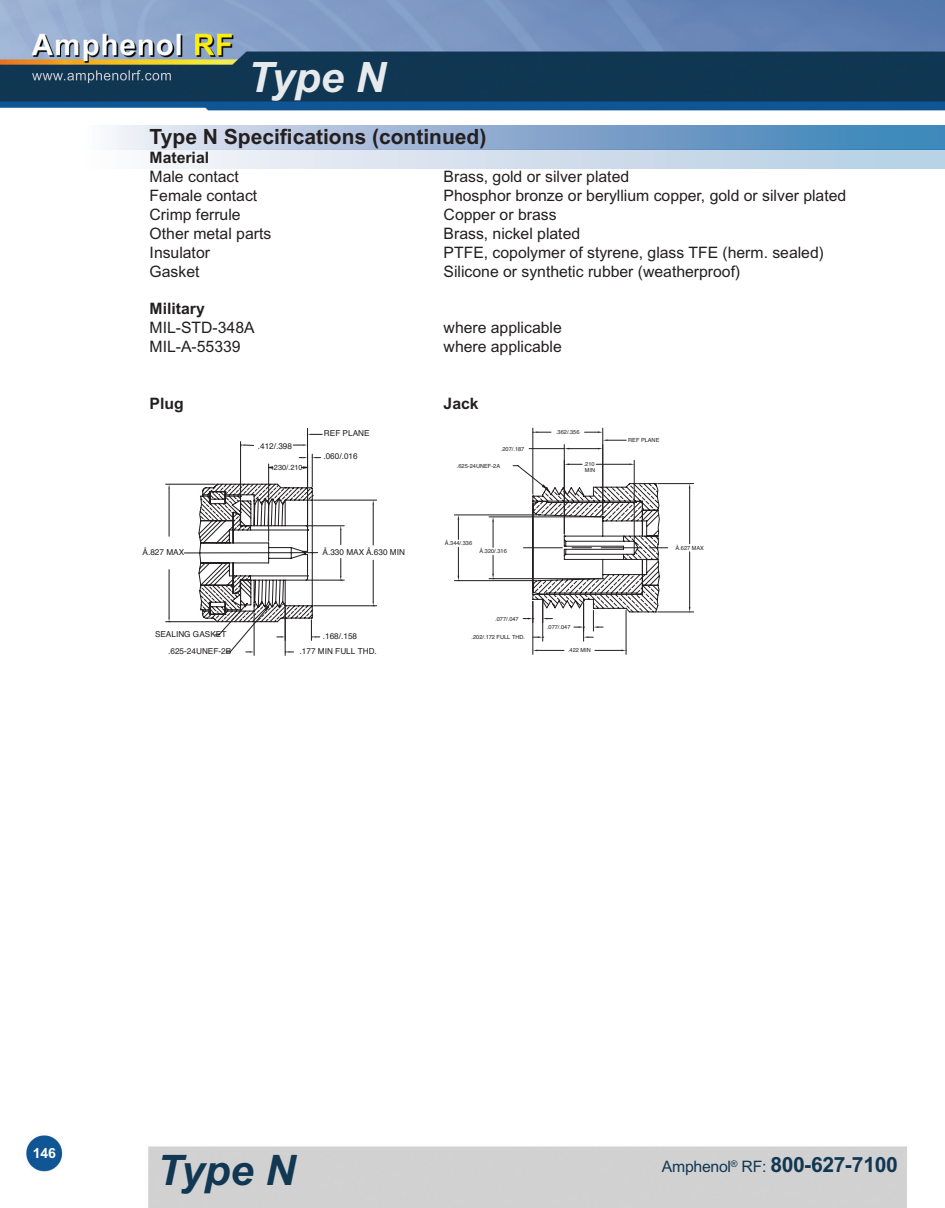
<style>
.page{position:relative;width:945px;height:1208px;background:#fff}
.page>*{position:absolute;margin:0;border:0;box-sizing:border-box;transform-origin:0 0}
.t1{font:italic 700 42px "Arial MT Std";color:#fff}
.t2{font:italic 700 42px "Arial MT Std";color:#113753}
.t3{font:700 21px "Arial MT Std";color:#231f20}
.t4{font:700 21px "Arial MT Std";letter-spacing:-.015em;color:#113753}
.t5{font:15.75px "Arial MT Std";color:#231f20}
.t6{font:700 15.75px "Arial MT Std";color:#231f20}
.t7{font:700 14px "Arial MT Std";color:#fff}
.t8{font:8.22px/17.2px "Helvetica";color:#231f20}
.t9{font:7.35px "Helvetica";color:#231f20}
.t10{font:5.6px "Helvetica";color:#231f20}
.s1{font-weight:400;font-size:15.75px}
</style>
<div class="page">
<img style="left:0;top:0;width:945px;height:1207px">
<img style="left:96px;top:70px;width:75px;height:10px">
<svg style="left:0;top:126px;width:945px;height:24px;background:#99b7d6"></svg>
<div style="left:0;top:150px;width:945px;height:18px;background:linear-gradient(to right,#fffdfe,#b1cce1)"></div>
<hr style="left:285px;top:607px;width:1px;height:48px;background:#231f20">
<hr style="left:254px;top:613px;width:1px;height:42px;background:#231f20">
<hr style="left:373px;top:560px;width:1px;height:41px;background:#231f20">
<hr style="left:373px;top:504px;width:1px;height:41px;background:#231f20">
<hr style="left:314px;top:605px;width:63px;height:1px;background:#231f20">
<hr style="left:314px;top:499px;width:63px;height:1px;background:#231f20">
<svg style="left:340px;top:558px;width:2px;height:21px"></svg>
<svg style="left:340px;top:526px;width:1px;height:18px"></svg>
<hr style="left:308px;top:579px;width:36px;height:1px;background:#231f20">
<hr style="left:308px;top:525px;width:36px;height:1px;background:#231f20">
<hr style="left:166px;top:621px;width:49px;height:1px;background:#231f20">
<hr style="left:166px;top:483px;width:49px;height:2px;background:#231f20">
<hr style="left:169px;top:569px;width:1px;height:48px;background:#231f20">
<hr style="left:169px;top:488px;width:1px;height:48px;background:#231f20">
<svg style="left:183px;top:428px;width:140px;height:225px"></svg>
<hr style="left:602px;top:428px;width:1px;height:87px;background:#231f20">
<svg style="left:534px;top:431px;width:17px;height:2px"></svg>
<svg style="left:585px;top:431px;width:18px;height:2px"></svg>
<hr style="left:533px;top:428px;width:1px;height:66px;background:#231f20">
<svg style="left:595px;top:649px;width:31px;height:2px"></svg>
<svg style="left:534px;top:649px;width:30px;height:2px"></svg>
<hr style="left:626px;top:610px;width:1px;height:44px;background:#231f20">
<hr style="left:533px;top:601px;width:1px;height:53px;background:#231f20">
<hr style="left:542px;top:603px;width:1px;height:38px;background:#231f20">
<hr style="left:583px;top:603px;width:1px;height:38px;background:#231f20">
<svg style="left:458px;top:515px;width:1px;height:24px"></svg>
<hr style="left:454px;top:580px;width:83px;height:1px;background:#231f20">
<hr style="left:454px;top:514px;width:83px;height:1px;background:#231f20">
<svg style="left:458px;top:547px;width:1px;height:33px"></svg>
<svg style="left:492px;top:555px;width:2px;height:23px"></svg>
<svg style="left:492px;top:517px;width:2px;height:30px"></svg>
<hr style="left:489px;top:578px;width:112px;height:1px;background:#231f20">
<hr style="left:489px;top:516px;width:112px;height:1px;background:#231f20">
<hr style="left:689px;top:552px;width:1px;height:55px;background:#231f20">
<hr style="left:689px;top:488px;width:1px;height:56px;background:#231f20">
<hr style="left:658px;top:611px;width:36px;height:1px;background:#231f20">
<hr style="left:658px;top:483px;width:36px;height:1px;background:#231f20">
<svg style="left:512px;top:439px;width:156px;height:199px"></svg>
<h1 class="t1" style="left:247px;top:53px;width:140px">Type N</h1>
<h2 class="t3" style="left:150px;top:125px;width:338px">Type N Specifications (continued)</h2>
<p class="t6" style="left:150px;top:148px;width:61px">Material</p>
<p class="t5" style="left:150px;top:168px;width:91px">Male contact</p>
<p class="t5" style="left:444px;top:168px;width:187px">Brass, gold or silver plated</p>
<p class="t5" style="left:150px;top:186px;width:109px">Female contact</p>
<p class="t5" style="left:444px;top:186px;width:404px">Phosphor bronze or beryllium copper, gold or silver plated</p>
<p class="t5" style="left:150px;top:205px;width:93px">Crimp ferrule</p>
<p class="t5" style="left:444px;top:205px;width:114px">Copper or brass</p>
<p class="t5" style="left:150px;top:224px;width:123px">Other metal parts</p>
<p class="t5" style="left:444px;top:224px;width:138px">Brass, nickel plated</p>
<p class="t5" style="left:150px;top:243px;width:62px">Insulator</p>
<p class="t5" style="left:444px;top:243px;width:382px">PTFE, copolymer of styrene, glass TFE (herm. sealed)</p>
<p class="t5" style="left:150px;top:262px;width:51px">Gasket</p>
<p class="t5" style="left:444px;top:262px;width:298px">Silicone or synthetic rubber (weatherproof)</p>
<p class="t6" style="left:150px;top:300px;width:57px">Military</p>
<p class="t5" style="left:150px;top:319px;width:107px">MIL-STD-348A</p>
<p class="t5" style="left:444px;top:319px;width:120px">where applicable</p>
<p class="t5" style="left:150px;top:338px;width:93px">MIL-A-55339</p>
<p class="t5" style="left:444px;top:338px;width:120px">where applicable</p>
<p class="t6" style="left:150px;top:394px;width:36px">Plug</p>
<p class="t6" style="left:444px;top:394px;width:37px">Jack</p>
<p class="t8" style="left:258px;top:437px;width:36px">.412/.398</p>
<p class="t9" style="left:272px;top:461px;width:32px">.230/.210</p>
<p class="t8" style="left:324px;top:424px;width:47px">REF PLANE</p>
<p class="t10" style="left:501px;top:444px;width:25px">.207/.187</p>
<p class="t8" style="left:323px;top:447px;width:36px">.060/.016</p>
<p class="t10" style="left:457px;top:461px;width:45px">.625-24UNEF-2A</p>
<p class="t10" style="left:556px;top:427px;width:25px">.362/.356</p>
<p class="t10" style="left:584px;top:459px;width:12px">.210</p>
<p class="t10" style="left:585px;top:465px;width:12px">MIN</p>
<p class="t8" style="left:143px;top:543px;width:43px">Å.827 MAX</p>
<p class="t8" style="left:323px;top:543px;width:84px">Å.330 MAX Å.630 MIN</p>
<p class="t10" style="left:445px;top:538px;width:29px">Å.344/.336</p>
<p class="t10" style="left:480px;top:546px;width:29px">Å.320/.316</p>
<p class="t10" style="left:495px;top:614px;width:25px">.077/.047</p>
<p class="t8" style="left:168px;top:625px;width:65px;text-indent:-13px">SEALING GASKET .625-24UNEF-2B</p>
<p class="t8" style="left:323px;top:627px;width:36px">.168/.158</p>
<p class="t8" style="left:300px;top:642px;width:79px">.177 MIN FULL THD.</p>
<p class="t10" style="left:472px;top:632px;width:55px">.202/.172 FULL THD.</p>
<p class="t10" style="left:547px;top:622px;width:25px">.077/.047</p>
<p class="t10" style="left:568px;top:645px;width:24px">.422 MIN</p>
<p class="t10" style="left:628px;top:435px;width:33px">REF PLANE</p>
<p class="t10" style="left:676px;top:543px;width:30px">Å.627 MAX</p>
<p class="t7" style="left:33px;top:1144px;width:25px">146</p>
<h1 class="t2" style="left:157px;top:1145px;width:140px">Type N</h1>
<h2 class="t4" style="left:662px;top:1152px;width:237px"><span class="s1">Amphenol</span><sup>®</sup> <span class="s1">RF:</span> 800-627-7100</h2>
</div>
